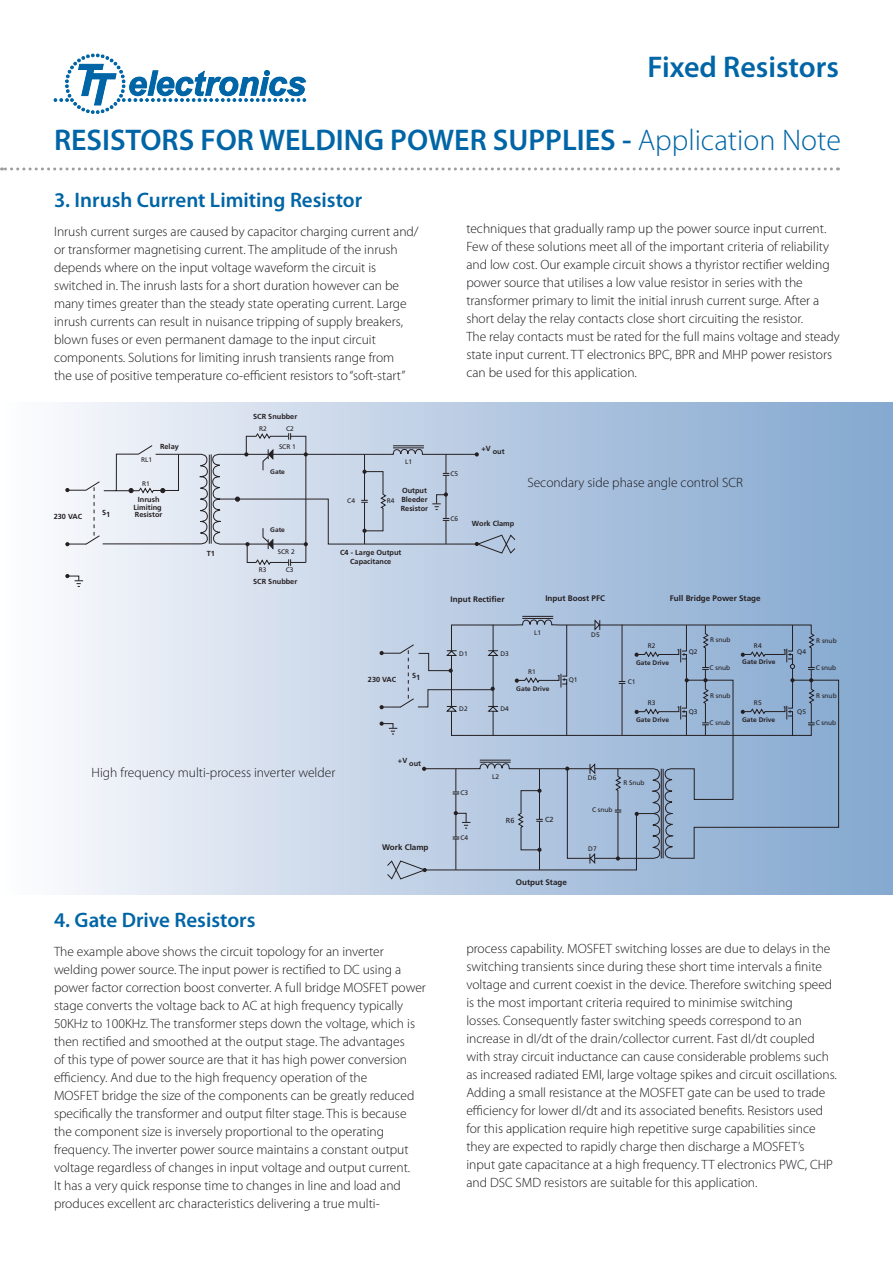
<style>
.page{position:relative;width:893px;height:1263px;background:#fff}
.page>*{position:absolute;margin:0;border:0;box-sizing:border-box;transform-origin:0 0}
.t1{font:600 30px "Myriad Pro";color:#0065a6}
.t2{font:600 21px "Myriad Pro";color:#0065a6}
.t3{font:300 13.5px/18px "Myriad Pro";color:#1a171b}
.t4{font:700 8.1px "Frutiger";color:#241f21}
.t5{font:700 7.35px/8.9px "Frutiger";color:#241f21;text-align:center}
.t6{font:7.35px "Frutiger";color:#241f21}
.t7{font:6.6px "Frutiger";color:#241f21}
.t8{font:700 6.6px "Frutiger";color:#241f21}
.s1{font-weight:300}
</style>
<div class="page">
<svg style="left:1px;top:167px;width:830px;height:3px"></svg>
<svg style="left:54px;top:54px;width:252px;height:60px"></svg>
<div style="left:0;top:403px;width:893px;height:492px;background:linear-gradient(to right,#fcfbfd,#81a5ce)"></div>
<hr style="left:393px;top:447px;width:31px;height:1px;background:#241f21">
<hr style="left:393px;top:445px;width:31px;height:1px;background:#241f21">
<svg style="left:67px;top:449px;width:410px;height:132px;background:#cbd6e6"></svg>
<svg style="left:75px;top:580px;width:8px;height:7px"></svg>
<svg style="left:65px;top:445px;width:114px;height:101px"></svg>
<svg style="left:235px;top:432px;width:73px;height:134px;background:#c9d2df"></svg>
<svg style="left:361px;top:470px;width:26px;height:63px;background:#b3bfd0"></svg>
<svg style="left:432px;top:455px;width:18px;height:89px;background:#aebdd1"></svg>
<svg style="left:475px;top:534px;width:41px;height:20px"></svg>
<div style="left:815px;top:679px;width:24px;height:180px;background:#8badd2"></div>
<hr style="left:522px;top:618px;width:31px;height:1px;background:#241f21">
<hr style="left:522px;top:616px;width:31px;height:1px;background:#241f21">
<svg style="left:380px;top:619px;width:435px;height:261px;background:#a2b8d3"></svg>
<h1 class="t1" style="left:648px;top:50px;width:193px">Fixed Resistors</h1>
<h1 class="t1" style="left:54px;top:123px;width:788px">RESISTORS FOR WELDING POWER SUPPLIES - <span class="s1">Application Note</span></h1>
<h2 class="t2" style="left:54px;top:188px;width:310px">3. Inrush Current Limiting Resistor</h2>
<p class="t3" style="left:54px;top:223px;width:366px">Inrush current surges are caused by capacitor charging current and/ or transformer magnetising current. The amplitude of the inrush depends where on the input voltage waveform the circuit is switched in. The inrush lasts for a short duration however can be many times greater than the steady state operating current. Large inrush currents can result in nuisance tripping of supply breakers, blown fuses or even permanent damage to the input circuit components. Solutions for limiting inrush transients range from<br>the use of positive temperature co-efficient resistors to “soft-start”</p>
<p class="t5" style="left:253px;top:412px;width:46px">SCR Snubber</p>
<p class="t5" style="left:54px;top:512px;width:30px">230 VAC</p>
<p class="t5" style="left:102px;top:509px;width:10px">S1</p>
<p class="t7" style="left:141px;top:456px;width:13px">RL1</p>
<p class="t7" style="left:142px;top:479px;width:9px">R1</p>
<p class="t5" style="left:160px;top:442px;width:20px">Relay</p>
<p class="t5" style="left:133px;top:496px;width:31px;line-height:7.4px">Inrush<br>Limiting<br>Resistor</p>
<p class="t5" style="left:207px;top:549px;width:10px">T1</p>
<p class="t7" style="left:259px;top:425px;width:9px">R2</p>
<p class="t7" style="left:286px;top:425px;width:9px">C2</p>
<p class="t7" style="left:279px;top:443px;width:18px">SCR 1</p>
<p class="t8" style="left:270px;top:467px;width:16px">Gate</p>
<p class="t8" style="left:270px;top:526px;width:16px">Gate</p>
<p class="t7" style="left:278px;top:548px;width:18px">SCR 2</p>
<p class="t7" style="left:259px;top:566px;width:9px">R3</p>
<p class="t7" style="left:286px;top:566px;width:9px">C3</p>
<p class="t5" style="left:253px;top:577px;width:46px">SCR Snubber</p>
<p class="t7" style="left:405px;top:457px;width:9px">L1</p>
<p class="t5" style="left:401px;top:486px;width:29px;text-align:left">Output<br>Bleeder<br>Resistor</p>
<p class="t7" style="left:347px;top:497px;width:9px">C4</p>
<p class="t7" style="left:387px;top:497px;width:9px">R4</p>
<p class="t5" style="left:340px;top:548px;width:63px">C4 - Large Output<br>Capacitance</p>
<p class="t3" style="left:91px;top:764px;width:245px">High frequency multi-process inverter welder</p>
<p class="t5" style="left:368px;top:675px;width:30px">230 VAC</p>
<p class="t5" style="left:412px;top:672px;width:10px">S1</p>
<p class="t5" style="left:398px;top:755px;width:11px">+V</p>
<p class="t5" style="left:409px;top:759px;width:13px">out</p>
<p class="t4" style="left:382px;top:842px;width:48px">Work Clamp</p>
<h2 class="t2" style="left:54px;top:908px;width:203px">4. Gate Drive Resistors</h2>
<p class="t3" style="left:54px;top:943px;width:373px">The example above shows the circuit topology for an inverter welding power source. The input power is rectified to DC using a power factor correction boost converter. A full bridge MOSFET power stage converts the voltage back to AC at high frequency typically 50KHz to 100KHz. The transformer steps down the voltage, which is then rectified and smoothed at the output stage. The advantages<br>of this type of power source are that it has high power conversion efficiency. And due to the high frequency operation of the<br>MOSFET bridge the size of the components can be greatly reduced specifically the transformer and output filter stage. This is because the component size is inversely proportional to the operating frequency. The inverter power source maintains a constant output voltage regardless of changes in input voltage and output current.<br>It has a very quick response time to changes in line and load and produces excellent arc characteristics delivering a true multi-</p>
<p class="t3" style="left:466px;top:220px;width:375px">techniques that gradually ramp up the power source input current.<br>Few of these solutions meet all of the important criteria of reliability and low cost. Our example circuit shows a thyristor rectifier welding power source that utilises a low value resistor in series with the transformer primary to limit the initial inrush current surge. After a short delay the relay contacts close short circuiting the resistor.<br>The relay contacts must be rated for the full mains voltage and steady state input current. TT electronics BPC, BPR and MHP power resistors can be used for this application.</p>
<p class="t7" style="left:451px;top:470px;width:9px">C5</p>
<p class="t7" style="left:451px;top:515px;width:9px">C6</p>
<p class="t5" style="left:481px;top:444px;width:11px">+V</p>
<p class="t5" style="left:493px;top:447px;width:13px">out</p>
<p class="t5" style="left:472px;top:519px;width:44px">Work Clamp</p>
<p class="t3" style="left:527px;top:474px;width:217px">Secondary side phase angle control SCR</p>
<p class="t4" style="left:451px;top:594px;width:55px">Input Rectifier</p>
<p class="t4" style="left:545px;top:594px;width:61px">Input Boost PFC</p>
<p class="t4" style="left:670px;top:594px;width:92px">Full Bridge Power Stage</p>
<p class="t7" style="left:591px;top:631px;width:10px">D5</p>
<p class="t7" style="left:569px;top:675px;width:10px">Q1</p>
<p class="t7" style="left:534px;top:629px;width:9px">L1</p>
<p class="t7" style="left:710px;top:636px;width:22px">R snub</p>
<p class="t7" style="left:648px;top:642px;width:9px">R2</p>
<p class="t8" style="left:636px;top:659px;width:35px">Gate Drive</p>
<p class="t7" style="left:648px;top:699px;width:9px">R3</p>
<p class="t8" style="left:636px;top:716px;width:35px">Gate Drive</p>
<p class="t7" style="left:754px;top:642px;width:9px">R4</p>
<p class="t7" style="left:689px;top:648px;width:10px">Q2</p>
<p class="t7" style="left:500px;top:650px;width:10px">D3</p>
<p class="t7" style="left:459px;top:650px;width:10px">D1</p>
<p class="t8" style="left:742px;top:658px;width:35px">Gate Drive</p>
<p class="t7" style="left:710px;top:664px;width:22px">C snub</p>
<p class="t7" style="left:528px;top:668px;width:9px">R1</p>
<p class="t8" style="left:516px;top:685px;width:35px">Gate Drive</p>
<p class="t7" style="left:628px;top:678px;width:9px">C1</p>
<p class="t7" style="left:710px;top:691px;width:22px">R snub</p>
<p class="t7" style="left:754px;top:699px;width:9px">R5</p>
<p class="t8" style="left:742px;top:716px;width:35px">Gate Drive</p>
<p class="t7" style="left:459px;top:705px;width:10px">D2</p>
<p class="t7" style="left:500px;top:705px;width:10px">D4</p>
<p class="t7" style="left:689px;top:707px;width:10px">Q3</p>
<p class="t7" style="left:710px;top:719px;width:22px">C snub</p>
<p class="t7" style="left:460px;top:789px;width:9px">C3</p>
<p class="t7" style="left:460px;top:833px;width:9px">C4</p>
<p class="t7" style="left:492px;top:773px;width:9px">L2</p>
<p class="t7" style="left:588px;top:774px;width:10px">D6</p>
<p class="t7" style="left:592px;top:806px;width:22px">C snub</p>
<p class="t7" style="left:588px;top:845px;width:10px">D7</p>
<p class="t6" style="left:506px;top:816px;width:10px">R6</p>
<p class="t6" style="left:545px;top:815px;width:10px">C2</p>
<p class="t4" style="left:516px;top:877px;width:53px">Output Stage</p>
<p class="t7" style="left:623px;top:778px;width:23px">R Snub</p>
<p class="t7" style="left:797px;top:648px;width:10px">Q4</p>
<p class="t7" style="left:797px;top:707px;width:10px">Q5</p>
<p class="t7" style="left:816px;top:636px;width:22px">R snub</p>
<p class="t7" style="left:816px;top:664px;width:22px">C snub</p>
<p class="t7" style="left:816px;top:691px;width:22px">R snub</p>
<p class="t7" style="left:816px;top:719px;width:22px">C snub</p>
<p class="t3" style="left:466px;top:939px;width:372px">process capability. MOSFET switching losses are due to delays in the switching transients since during these short time intervals a finite voltage and current coexist in the device. Therefore switching speed is the most important criteria required to minimise switching<br>losses. Consequently faster switching speeds correspond to an increase in dI/dt of the drain/collector current. Fast dI/dt coupled with stray circuit inductance can cause considerable problems such as increased radiated EMI, large voltage spikes and circuit oscillations.<br>Adding a small resistance at the MOSFET gate can be used to trade efficiency for lower dI/dt and its associated benefits. Resistors used for this application require high repetitive surge capabilities since they are expected to rapidly charge then discharge a MOSFET’s<br>input gate capacitance at a high frequency. TT electronics PWC, CHP and DSC SMD resistors are suitable for this application.</p>
</div>
